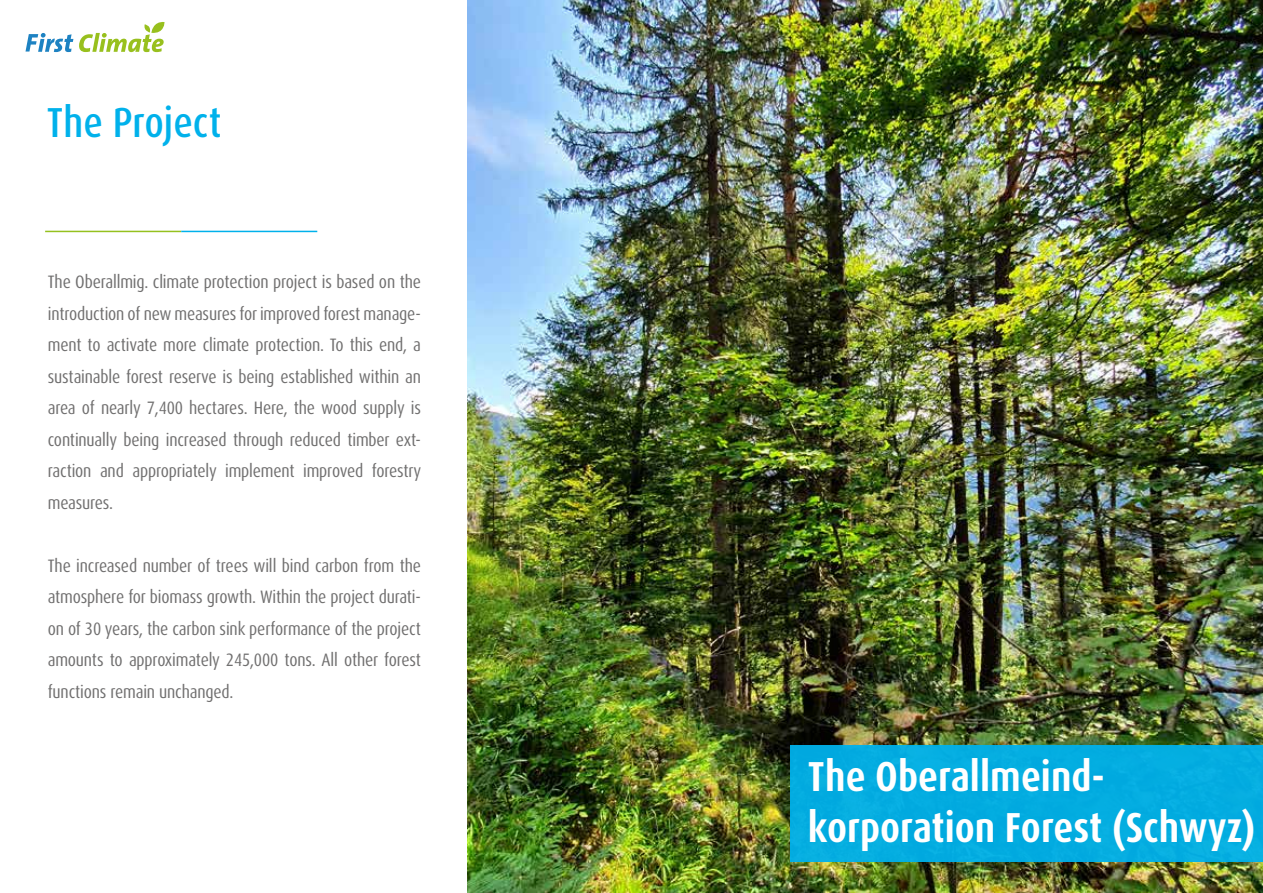
<style>
.page{position:relative;width:1263px;height:893px;background:#fff}
.page>*{position:absolute;margin:0;border:0;box-sizing:border-box;transform-origin:0 0}
.t1{font:700 condensed 42px/50.4px "Dax Pro";color:#fff}
.t2{font:500 condensed 42px "Dax Pro";color:#00b1eb}
.t3{font:condensed 18px/31.5px "Dax Pro";letter-spacing:-.01em;color:#706f6f;text-align:justify}
</style>
<div class="page">
<img style="left:467px;top:0;width:796px;height:893px">
<svg style="left:26px;top:33px;width:47px;height:19px"></svg>
<svg style="left:79px;top:22px;width:85px;height:30px"></svg>
<hr style="left:45px;top:231px;width:136px;height:1px;background:#95c11f">
<hr style="left:181px;top:231px;width:136px;height:1px;background:#00b1eb">
<div style="left:791px;top:745px;width:472px;height:116px;background:#03ace0"></div>
<h1 class="t2" style="left:47px;top:96px;width:176px">The Project</h1>
<p class="t3" style="left:48px;top:266px;width:375px">The Oberallmig. climate protection project is based on the introduction of new measures for improved forest manage&shy;ment to activate more climate protection. To this end, a sustainable forest reserve is being established within an area of nearly 7,400 hectares. Here, the wood supply is continually being increased through reduced timber ext&shy;raction and appropriately implement improved forestry measures.</p>
<p class="t3" style="left:48px;top:550px;width:375px">The increased number of trees will bind carbon from the atmosphere for biomass growth. Within the project durati&shy;on of 30 years, the carbon sink performance of the project amounts to approximately 245,000 tons. All other forest functions remain unchanged.</p>
<h1 class="t1" style="left:808px;top:752px;width:449px">The Oberallmeind&shy;korporation Forest (Schwyz)</h1>
</div>
